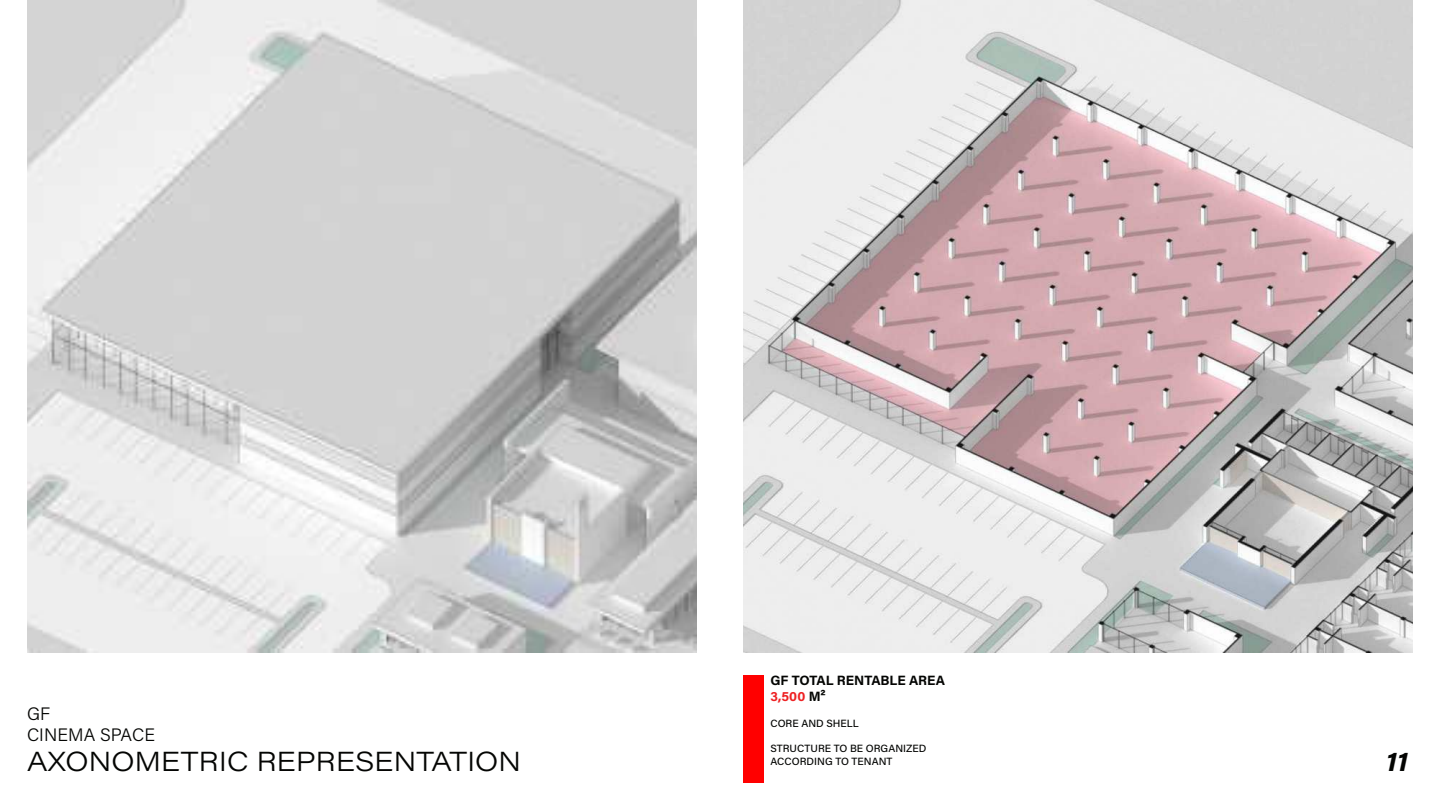
<style>
.page{position:relative;width:1440px;height:810px;background:#fff}
.page>*{position:absolute;margin:0;border:0;box-sizing:border-box;transform-origin:0 0}
.t1{font:27px "Acumin Variable Concept";letter-spacing:.12em;color:#040503}
.t2{font:18px "Acumin Variable Concept";letter-spacing:.01em;color:#040503}
.t3{font:13.5px "Acumin Variable Concept";letter-spacing:.04em;color:#040503}
.t4{font:13.5px "Acumin Variable Concept";color:#ee2123}
.t5{font:10.5px/12.6px "Acumin Variable Concept";letter-spacing:.02em;color:#040503}
.s1{color:#040503}
</style>
<div class="page">
<img style="left:27px;top:0;width:670px;height:653px">
<img style="left:743px;top:0;width:670px;height:653px">
<div style="left:743px;top:675px;width:21px;height:108px;background:#f00"></div>
<p class="t3" style="left:770px;top:671px;width:176px">GF TOTAL RENTABLE AREA</p>
<p class="t4" style="left:770px;top:687px;width:57px">3,500 <span class="s1">M2</span></p>
<p class="t5" style="left:770px;top:717px;width:90px">CORE AND SHELL</p>
<p class="t5" style="left:770px;top:742px;width:157px">STRUCTURE TO BE ORGANIZED<br>ACCORDING TO TENANT</p>
<p class="t2" style="left:27px;top:701px;width:24px">GF</p>
<p class="t2" style="left:27px;top:723px;width:129px">CINEMA SPACE</p>
<p class="t1" style="left:27px;top:743px;width:493px">AXONOMETRIC REPRESENTATION</p>
<h1 class="t1" style="left:1386px;top:743px;width:22px">11</h1>
</div>
